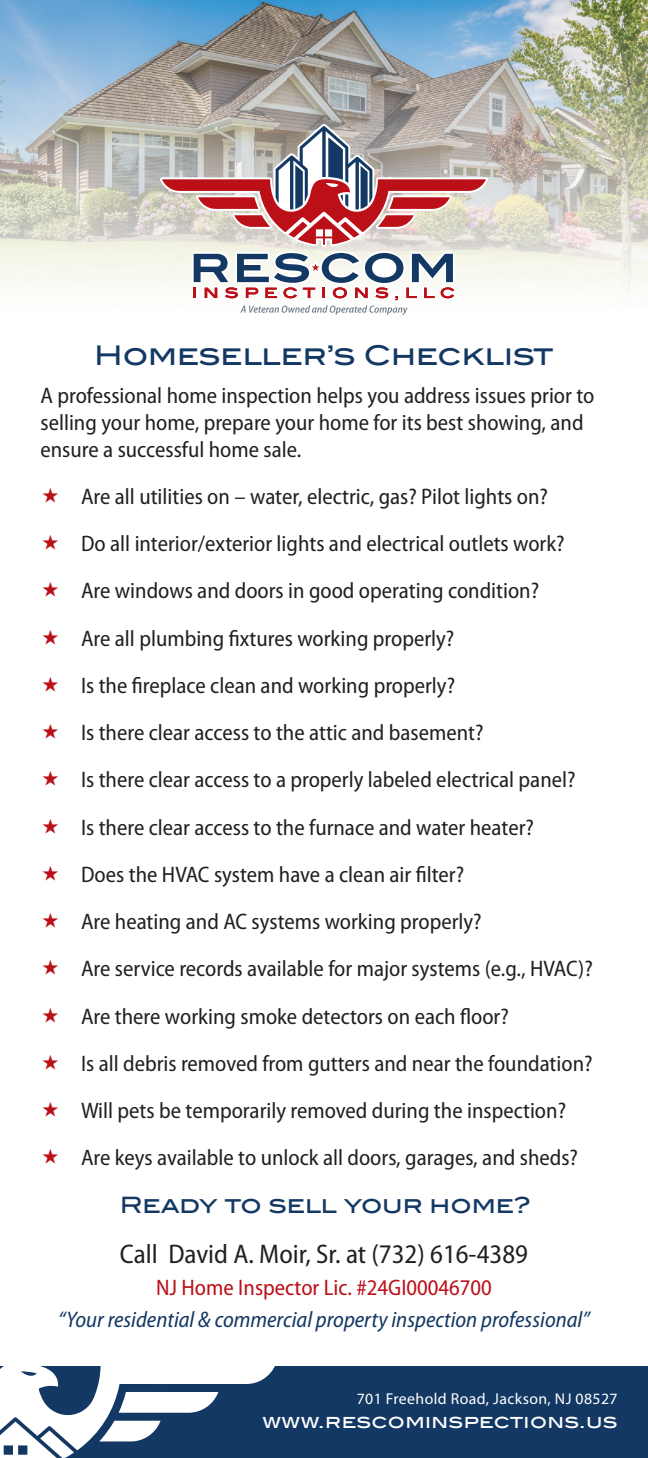
<style>
.page{position:relative;width:648px;height:1458px;background:#fff}
.page>*{position:absolute;margin:0;border:0;box-sizing:border-box;transform-origin:0 0}
.t1{font:semi-condensed 27px "Myriad Pro";color:#231f20}
.t2{font:27px "Blair ITC Std";color:#133863}
.t3{font:semi-condensed 22.5px/47.2px "Myriad Pro";color:#231f20}
.t4{font:italic semi-condensed 22.5px "Myriad Pro";color:#133863}
.t5{font:semi-condensed 22.5px "Myriad Pro";color:#bb1018}
.t6{font:22.5px "Blair ITC Std";color:#133863}
.t7{font:18px "Blair ITC Std";letter-spacing:.025em;color:#fff}
.t8{font:15.75px "Myriad Pro";letter-spacing:.025em;color:#fff}
</style>
<div class="page">
<div style="left:0;top:1367px;width:648px;height:91px;background:#133863"></div>
<svg style="left:0;top:1366px;width:276px;height:92px"></svg>
<img style="left:0;top:0;width:648px;height:292px">
<svg style="left:160px;top:124px;width:328px;height:174px"></svg>
<svg style="left:162px;top:126px;width:324px;height:119px;background:#c09c9c"></svg>
<svg style="left:194px;top:253px;width:260px;height:62px"></svg>
<p class="t2" style="left:94px;top:339px;width:461px">Homeseller’s Checklist</p>
<p class="t3" style="left:40px;top:382px;width:555px;line-height:27px">A professional home inspection helps you address issues prior to selling your home, prepare your home for its best showing, and ensure a successful home sale.</p>
<p class="t3" style="left:81px;top:473px;width:513px">Are all utilities on – water, electric, gas? Pilot lights on?<br>Do all interior/exterior lights and electrical outlets work?<br>Are windows and doors in good operating condition?<br>Are all plumbing fixtures working properly?<br>Is the fireplace clean and working properly?<br>Is there clear access to the attic and basement?<br>Is there clear access to a properly labeled electrical panel?<br>Is there clear access to the furnace and water heater?<br>Does the HVAC system have a clean air filter?<br>Are heating and AC systems working properly?<br>Are service records available for major systems (e.g., HVAC)?<br>Are there working smoke detectors on each floor?<br>Is all debris removed from gutters and near the foundation?<br>Will pets be temporarily removed during the inspection?<br>Are keys available to unlock all doors, garages, and sheds?</p>
<p class="t6" style="left:120px;top:1191px;width:412px">Ready to sell your home?</p>
<p class="t1" style="left:120px;top:1240px;width:410px">Call David A. Moir, Sr. at (732) 616-4389</p>
<p class="t5" style="left:156px;top:1276px;width:337px">NJ Home Inspector Lic. #24GI00046700</p>
<p class="t4" style="left:58px;top:1308px;width:533px">“Your residential &amp; commercial property inspection professional”</p>
<p class="t8" style="left:357px;top:1390px;width:262px">701 Freehold Road, Jackson, NJ 08527</p>
<p class="t7" style="left:262px;top:1410px;width:357px">www.rescominspections.us</p>
</div>
